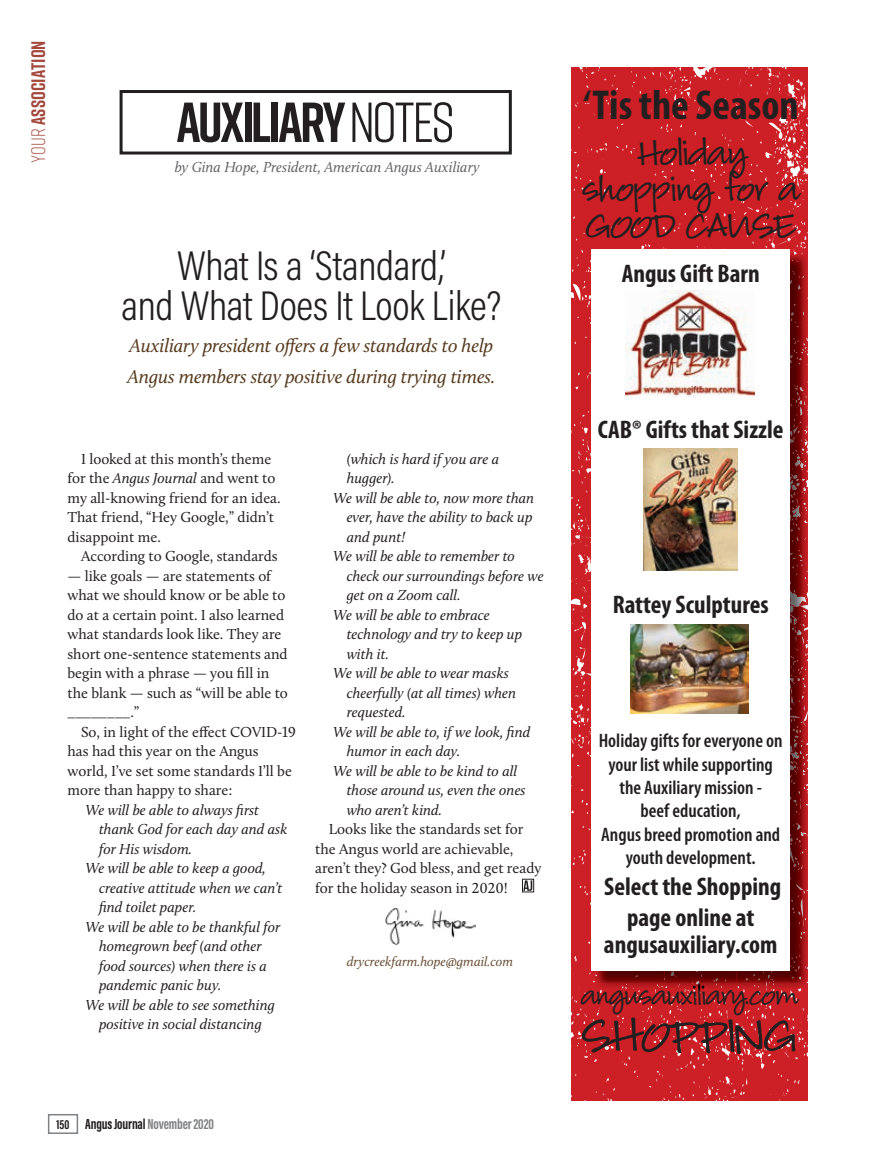
<style>
.page{position:relative;width:878px;height:1168px;background:#fff}
.page>*{position:absolute;margin:0;border:0;box-sizing:border-box;transform-origin:0 0}
.Column_Title{font:700 56.25px "Rift";letter-spacing:-.045em;color:#231f20}
.t1{font:55.5px "Louisiana";color:#231f20}
.Column_Headline{font:300 42px/40.5px "Acumin Pro Cond";letter-spacing:-.01em;color:#231f20;text-align:center}
.t2{font:42px/36px "Louisiana";letter-spacing:-.01em;color:#231f20;text-align:center}
.t3{font:700 condensed 42px "Myriad Pro";color:#231f20}
.t4{font:33px "Louisiana";letter-spacing:-.035em;color:#231f20}
.t5{font:700 condensed 25.5px/30.6px "Myriad Pro";color:#231f20;text-align:center}
.t6{font:600 condensed 19.5px/23.4px "Myriad Pro";color:#231f20;text-align:center}
.col-deck{font:italic 19.5px/31.5px "Calluna";letter-spacing:-.01em;color:#563a1d}
.t7{font:700 19.5px "Rift";letter-spacing:.005em;color:#a4493e}
.Body_Text{font:italic 15px/19.5px "Calluna";color:#231f20}
.Body_Text-2{font:15px/19.5px "Calluna";color:#231f20}
.Byline_2_copy{font:italic 15px "Calluna";color:#636366}
.t8{font:700 15px "Acumin Pro Extra Cond";letter-spacing:-.01em;color:#231f20}
.Editor_s_Note{font:italic 13.5px "Calluna";color:#674d33}
.s1{font-weight:300}
.s2{font-weight:400}
.s3{font-style:italic}
.s4{font-size:13.5px}
.s5{color:#808285}
</style>
<div class="page">
<div style="left:522px;top:879px;width:12px;height:13px;border:1px solid #231f20"></div>
<svg style="left:523px;top:880px;width:9px;height:11px"></svg>
<img style="left:385px;top:907px;width:90px;height:38px">
<svg style="left:572px;top:68px;width:235px;height:1032px;background:#c6242a"></svg>
<img style="left:796px;top:251px;width:6px;height:14px">
<img style="left:790px;top:811px;width:9px;height:30px">
<img style="left:790px;top:744px;width:9px;height:50px">
<img style="left:790px;top:350px;width:17px;height:296px">
<img style="left:593px;top:983px;width:206px;height:7px">
<div style="left:591px;top:249px;width:199px;height:721px;background:#fff"></div>
<img style="left:626px;top:290px;width:128px;height:107px">
<img style="left:643px;top:449px;width:94px;height:121px">
<img style="left:630px;top:625px;width:119px;height:89px">
<div style="left:120px;top:90px;width:392px;height:64px;border:3px solid #231f20"></div>
<div style="left:48px;top:1114px;width:30px;height:20px;border:2px solid #808285"></div>
<h3 class="t7" style="left:24px;top:163px;width:124px;rotate:-90deg"><span class="s1">Your</span> ASSOCIATION</h3>
<p class="Column_Title" style="left:177px;top:82px;width:280px">AUXILIARY <span class="s2">NOTES</span></p>
<p class="Byline_2_copy" style="left:175px;top:158px;width:306px">by Gina Hope, President, American Angus Auxiliary</p>
<p class="Column_Headline" style="left:121px;top:244px;width:382px">What Is a ‘Standard,’<br>and What Does It Look Like?</p>
<p class="col-deck" style="left:128px;top:329px;width:369px">Auxiliary president offers a few standards to help<br>Angus members stay positive during trying times.</p>
<p class="Body_Text-2" style="left:68px;top:449px;width:215px;text-indent:14px">I looked at this month’s theme for the <span class="s3">Angus Journal</span> and went to my all-knowing friend for an idea.<br>That friend, “Hey Google,” didn’t disappoint me.</p>
<p class="Body_Text-2" style="left:81px;top:546px;width:198px">According to Google, standards</p>
<p class="Body_Text-2" style="left:68px;top:566px;width:222px">— like goals — are statements of what we should know or be able to do at a certain point. I also learned what standards look like. They are short one-sentence statements and begin with a phrase — you fill in the blank — such as “will be able to ________.”</p>
<p class="Body_Text-2" style="left:68px;top:722px;width:230px;text-indent:14px">So, in light of the effect COVID-19 has had this year on the Angus world, I’ve set some standards I’ll be more than happy to share:</p>
<p class="Body_Text" style="left:99px;top:800px;width:190px;text-indent:-14px">We will be able to always first thank God for each day and ask for His wisdom.</p>
<p class="Body_Text" style="left:99px;top:858px;width:185px;text-indent:-14px">We will be able to keep a good, creative attitude when we can’t find toilet paper.</p>
<p class="Body_Text" style="left:99px;top:917px;width:183px;text-indent:-14px">We will be able to be thankful for homegrown beef (and other food sources) when there is a pandemic panic buy.</p>
<p class="Body_Text" style="left:86px;top:995px;width:191px;text-align:center">We will be able to see something positive in social distancing</p>
<p class="Body_Text" style="left:346px;top:449px;width:154px">(which is hard if you are a hugger).</p>
<p class="Body_Text" style="left:346px;top:488px;width:189px;text-align:justify;text-indent:-14px">We will be able to, now more than ever, have the ability to back up and punt!</p>
<p class="Body_Text" style="left:346px;top:546px;width:198px;text-indent:-14px">We will be able to remember to check our surroundings before we get on a Zoom call.</p>
<p class="Body_Text" style="left:346px;top:605px;width:177px;text-indent:-14px">We will be able to embrace technology and try to keep up with it.</p>
<p class="Body_Text" style="left:346px;top:663px;width:171px;text-indent:-14px">We will be able to wear masks cheerfully (at all times) when requested.</p>
<p class="Body_Text" style="left:346px;top:722px;width:185px;text-indent:-14px">We will be able to, if we look, find humor in each day.</p>
<p class="Body_Text" style="left:346px;top:761px;width:180px;text-indent:-14px">We will be able to be kind to all those around us, even the ones who aren’t kind.</p>
<p class="Body_Text-2" style="left:315px;top:819px;width:228px;text-indent:14px">Looks like the standards set for the Angus world are achievable, aren’t they? God bless, and get ready for the holiday season in 2020!</p>
<p class="Editor_s_Note" style="left:347px;top:953px;width:168px">drycreekfarm.hope@gmail.com</p>
<p class="t8" style="left:56px;top:1115px;width:159px"><span class="s4">150</span> Angus Journal <span class="s5">November 2020</span></p>
<p class="t3" style="left:583px;top:78px;width:217px">‘Tis the Season</p>
<p class="t2" style="left:582px;top:140px;width:220px">Holiday shopping for a<br>GOOD CAUSE</p>
<p class="t5" style="left:621px;top:257px;width:139px">Angus Gift Barn</p>
<p class="t5" style="left:597px;top:414px;width:187px">CAB® Gifts that Sizzle</p>
<p class="t5" style="left:612px;top:589px;width:157px">Rattey Sculptures</p>
<p class="t6" style="left:598px;top:729px;width:185px">Holiday gifts for everyone on your list while supporting the Auxiliary mission -<br>beef education,<br>Angus breed promotion and youth development.</p>
<p class="t5" style="left:604px;top:870px;width:178px">Select the Shopping page online at</p>
<p class="t5" style="left:604px;top:928px;width:175px">angusauxiliary.com</p>
<p class="t4" style="left:580px;top:980px;width:219px">angusauxiliary.com</p>
<p class="t1" style="left:582px;top:1008px;width:215px">SHOPPING</p>
</div>
